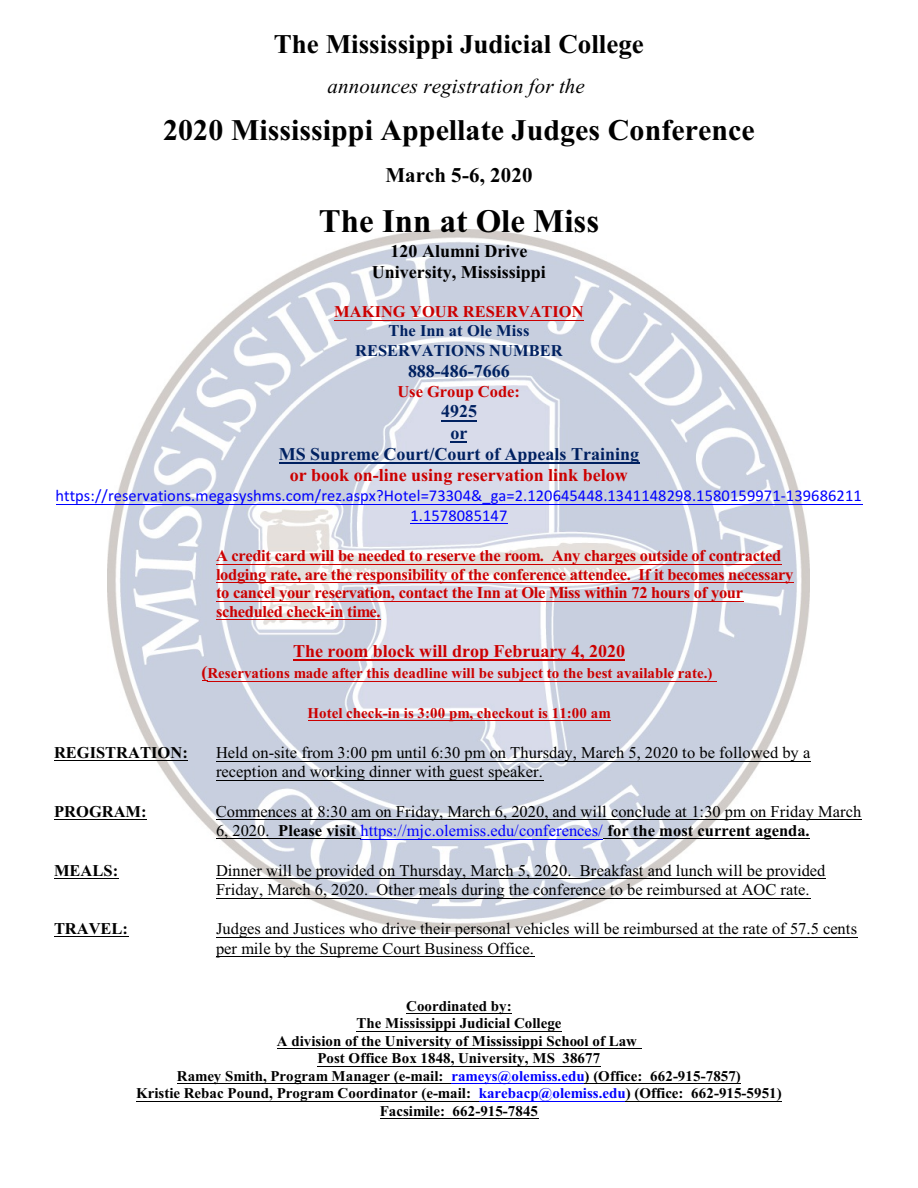
<style>
.page{position:relative;width:918px;height:1188px;background:#fff}
.page>*{position:absolute;margin:0;border:0;box-sizing:border-box;transform-origin:0 0}
.t1{font:700 33px "Times New Roman";color:#000}
.t2{font:700 30px "Times New Roman";color:#000}
.t3{font:700 27px "Times New Roman";color:#000}
.t4{font:italic 21px "Times New Roman";letter-spacing:.005em;color:#000}
.t5{font:700 21px "Times New Roman";letter-spacing:.005em;color:#000}
.t6{font:700 18px "Times New Roman";color:#c00}
.t7{font:700 18px/21.3px "Times New Roman";color:#002161;text-align:center}
.t8{font:700 18px/21.3px "Times New Roman";color:#000;text-align:center}
.t9{font:16.5px/19.5px "Times New Roman";color:#000}
.t10{font:700 16.5px/18.6px "Times New Roman";letter-spacing:-.02em;color:#c00}
.t11{font:16.5px/20.4px "Calibri";letter-spacing:.005em;color:#00f;text-align:center}
.t12{font:700 16.5px "Times New Roman";color:#c00}
.t13{font:700 16.5px "Times New Roman";color:#000}
.t14{font:700 16.5px/19.5px "Times New Roman";color:#002161;text-align:center}
.t15{font:700 15px/17.4px "Times New Roman";color:#000;text-align:center}
.t16{font:700 15px "Times New Roman";color:#c00}
.s1{font-size:18px}
.s2{font-weight:700}
.s3{color:#00f}
</style>
<div class="page">
<img style="left:108px;top:230px;width:702px;height:702px">
<hr style="left:334px;top:320px;width:250px;height:1px;background:#c00">
<hr style="left:441px;top:420px;width:36px;height:1px;background:#002161">
<svg style="left:451px;top:441px;width:16px;height:1px"></svg>
<hr style="left:279px;top:463px;width:360px;height:1px;background:#002161">
<hr style="left:56px;top:504px;width:806px;height:1px;background:#00f">
<hr style="left:410px;top:523px;width:98px;height:1px;background:#00f">
<hr style="left:216px;top:564px;width:336px;height:1px;background:#c00">
<hr style="left:552px;top:564px;width:230px;height:1px;background:#c00">
<hr style="left:216px;top:582px;width:415px;height:1px;background:#c00">
<hr style="left:631px;top:582px;width:163px;height:1px;background:#c00">
<hr style="left:216px;top:601px;width:528px;height:1px;background:#c00">
<hr style="left:216px;top:619px;width:165px;height:1px;background:#c00">
<hr style="left:293px;top:660px;width:332px;height:1px;background:#c00">
<hr style="left:208px;top:681px;width:509px;height:1px;background:#c00">
<hr style="left:308px;top:720px;width:303px;height:1px;background:#c00">
<hr style="left:54px;top:760px;width:134px;height:1px;background:#000">
<hr style="left:216px;top:761px;width:595px;height:1px;background:#000">
<hr style="left:216px;top:780px;width:327px;height:1px;background:#000">
<hr style="left:54px;top:819px;width:93px;height:1px;background:#000">
<hr style="left:216px;top:819px;width:646px;height:1px;background:#000">
<hr style="left:216px;top:839px;width:145px;height:1px;background:#000">
<hr style="left:361px;top:839px;width:242px;height:1px;background:#00f">
<hr style="left:603px;top:839px;width:207px;height:1px;background:#000">
<hr style="left:54px;top:878px;width:64px;height:1px;background:#000">
<hr style="left:216px;top:878px;width:610px;height:1px;background:#000">
<hr style="left:216px;top:898px;width:594px;height:1px;background:#000">
<hr style="left:54px;top:937px;width:74px;height:1px;background:#000">
<hr style="left:216px;top:937px;width:642px;height:1px;background:#000">
<hr style="left:216px;top:956px;width:318px;height:1px;background:#000">
<hr style="left:406px;top:1013px;width:106px;height:1px;background:#000">
<hr style="left:357px;top:1031px;width:205px;height:1px;background:#000">
<hr style="left:277px;top:1048px;width:364px;height:1px;background:#000">
<hr style="left:318px;top:1066px;width:283px;height:1px;background:#000">
<hr style="left:177px;top:1083px;width:274px;height:1px;background:#000">
<hr style="left:451px;top:1083px;width:134px;height:1px;background:#00f">
<hr style="left:585px;top:1083px;width:156px;height:1px;background:#000">
<hr style="left:136px;top:1101px;width:343px;height:1px;background:#000">
<hr style="left:479px;top:1101px;width:147px;height:1px;background:#00f">
<hr style="left:626px;top:1101px;width:156px;height:1px;background:#000">
<hr style="left:380px;top:1118px;width:158px;height:1px;background:#000">
<h3 class="t3" style="left:274px;top:34px;width:371px">The Mississippi Judicial College</h3>
<p class="t4" style="left:328px;top:78px;width:259px">announces registration for the</p>
<h2 class="t2" style="left:163px;top:120px;width:593px">2020 Mississippi Appellate Judges Conference</h2>
<p class="t5" style="left:385px;top:168px;width:149px">March 5-6, 2020</p>
<h1 class="t1" style="left:319px;top:210px;width:282px">The Inn at Ole Miss</h1>
<p class="t8" style="left:372px;top:242px;width:176px">120 Alumni Drive<br>University, Mississippi</p>
<p class="t12" style="left:334px;top:306px;width:251px">MAKING YOUR RESERVATION</p>
<p class="t14" style="left:355px;top:323px;width:209px">The Inn at Ole Miss<br>RESERVATIONS NUMBER</p>
<p class="t7" style="left:408px;top:362px;width:103px">888-486-7666</p>
<p class="t12" style="left:397px;top:385px;width:124px">Use Group Code:</p>
<p class="t7" style="left:279px;top:403px;width:362px">4925<br>or<br>MS Supreme Court/Court of Appeals Training</p>
<p class="t6" style="left:290px;top:469px;width:340px">or book on-line using reservation link below</p>
<p class="t11" style="left:56px;top:487px;width:808px">https://reservations.megasyshms.com/rez.aspx?Hotel=73304&amp;_ga=2.120645448.1341148298.1580159971-139686211<br>1.1578085147</p>
<p class="t10" style="left:216px;top:548px;width:579px">A credit card will be needed to reserve the room. Any charges outside of contracted lodging rate, are the responsibility of the conference attendee. If it becomes necessary to cancel your reservation, contact the Inn at Ole Miss within 72 hours of your scheduled check-in time.</p>
<p class="t6" style="left:293px;top:645px;width:333px">The room block will drop February 4, 2020</p>
<p class="t16" style="left:202px;top:668px;width:512px"><span class="s1">(</span>Reservations made after this deadline will be subject to the best available rate.)</p>
<p class="t16" style="left:308px;top:708px;width:305px">Hotel check-in is 3:00 pm, checkout is 11:00 am</p>
<p class="t13" style="left:54px;top:747px;width:135px">REGISTRATION:</p>
<p class="t9" style="left:216px;top:744px;width:596px">Held on-site from 3:00 pm until 6:30 pm on Thursday, March 5, 2020 to be followed by a reception and working dinner with guest speaker.</p>
<p class="t13" style="left:54px;top:805px;width:94px">PROGRAM:</p>
<p class="t9" style="left:216px;top:803px;width:647px">Commences at 8:30 am on Friday, March 6, 2020, and will conclude at 1:30 pm on Friday March<br>6, 2020. <span class="s2">Please visit</span> <span class="s3">https://mjc.olemiss.edu/conferences/</span> <span class="s2">for the most current agenda.</span></p>
<p class="t13" style="left:54px;top:865px;width:66px">MEALS:</p>
<p class="t9" style="left:216px;top:862px;width:611px">Dinner will be provided on Thursday, March 5, 2020. Breakfast and lunch will be provided<br>Friday, March 6, 2020. Other meals during the conference to be reimbursed at AOC rate.</p>
<p class="t13" style="left:54px;top:923px;width:76px">TRAVEL:</p>
<p class="t9" style="left:216px;top:921px;width:643px">Judges and Justices who drive their personal vehicles will be reimbursed at the rate of 57.5 cents per mile by the Supreme Court Business Office.</p>
<p class="t15" style="left:136px;top:999px;width:647px">Coordinated by:<br>The Mississippi Judicial College<br>A division of the University of Mississippi School of Law<br>Post Office Box 1848, University, MS 38677<br>Ramey Smith, Program Manager (e-mail: <span class="s3">rameys@olemiss.edu</span>) (Office: 662-915-7857)<br>Kristie Rebac Pound, Program Coordinator (e-mail: <span class="s3">karebacp@olemiss.edu</span>) (Office: 662-915-5951)<br>Facsimile: 662-915-7845</p>
</div>
